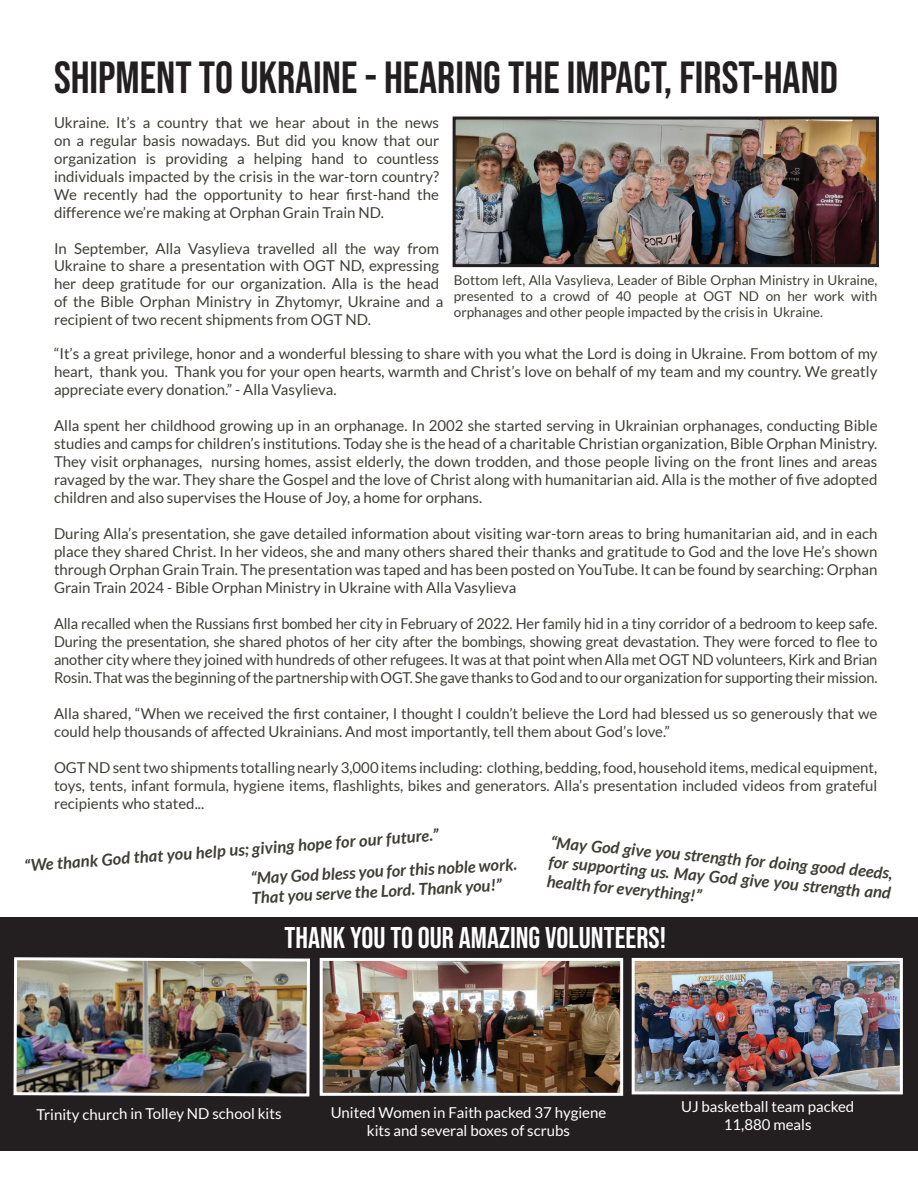
<style>
.page{position:relative;width:918px;height:1188px;background:#fff}
.page>*{position:absolute;margin:0;border:0;box-sizing:border-box;transform-origin:0 0}
.t1{font:45px "Bebas Neue";color:#231f20}
.t2{font:30px "Bebas Neue";color:#fff}
.t3{font:italic 700 16.5px/19.6px "Lato";color:#3f3e36;text-align:justify}
.t4{font:15px/18px "Lato";color:#3f3e36;text-align:justify}
.t5{font:15px/18px "Lato";color:#fff;text-align:center}
.t6{font:13.5px/16.2px "Lato";color:#3f3e36;text-align:justify}
</style>
<div class="page">
<div style="left:0;top:917px;width:918px;height:233px;background:#231f20"></div>
<img style="left:13px;top:957px;width:297px;height:140px">
<img style="left:324px;top:962px;width:295px;height:130px">
<div style="left:320px;top:958px;width:303px;height:138px;border:3px solid #fff"></div>
<img style="left:636px;top:962px;width:263px;height:128px">
<div style="left:632px;top:958px;width:271px;height:136px;border:3px solid #fff"></div>
<img style="left:457px;top:121px;width:418px;height:142px">
<div style="left:453px;top:117px;width:426px;height:150px;border:3px solid #231f20"></div>
<h1 class="t1" style="left:54px;top:52px;width:786px">SHIPMENT TO UKRAINE - HEARING THE IMPACT, FIRST-HAND</h1>
<p class="t4" style="left:54px;top:113px;width:387px">Ukraine. It’s a country that we hear about in the news on a regular basis nowadays. But did you know that our organization is providing a helping hand to countless individuals impacted by the crisis in the war-torn country?<br>We recently had the opportunity to hear first-hand the difference we’re making at Orphan Grain Train ND.</p>
<p class="t4" style="left:54px;top:239px;width:387px">In September, Alla Vasylieva travelled all the way from</p>
<p class="t4" style="left:54px;top:256px;width:391px;text-align:left">Ukraine to share a presentation with OGT ND, expressing her deep gratitude for our organization. Alla is the head of the Bible Orphan Ministry in Zhytomyr, Ukraine and a recipient of two recent shipments from OGT ND.</p>
<p class="t4" style="left:54px;top:345px;width:825px">“It’s a great privilege, honor and a wonderful blessing to share with you what the Lord is doing in Ukraine. From bottom of my heart, thank you. Thank you for your open hearts, warmth and Christ’s love on behalf of my team and my country. We greatly appreciate every donation.” - Alla Vasylieva.</p>
<p class="t4" style="left:54px;top:417px;width:825px">Alla spent her childhood growing up in an orphanage. In 2002 she started serving in Ukrainian orphanages, conducting Bible studies and camps for children’s institutions. Today she is the head of a charitable Christian organization, Bible Orphan Ministry.<br>They visit orphanages, nursing homes, assist elderly, the down trodden, and those people living on the front lines and areas ravaged by the war. They share the Gospel and the love of Christ along with humanitarian aid. Alla is the mother of five adopted children and also supervises the House of Joy, a home for orphans.</p>
<p class="t4" style="left:54px;top:525px;width:825px">During Alla’s presentation, she gave detailed information about visiting war-torn areas to bring humanitarian aid, and in each place they shared Christ. In her videos, she and many others shared their thanks and gratitude to God and the love He’s shown through Orphan Grain Train. The presentation was taped and has been posted on YouTube. It can be found by searching: Orphan Grain Train 2024 - Bible Orphan Ministry in Ukraine with Alla Vasylieva</p>
<p class="t4" style="left:54px;top:615px;width:825px">Alla recalled when the Russians first bombed her city in February of 2022. Her family hid in a tiny corridor of a bedroom to keep safe.<br>During the presentation, she shared photos of her city after the bombings, showing great devastation. They were forced to flee to another city where they joined with hundreds of other refugees. It was at that point when Alla met OGT ND volunteers, Kirk and Brian Rosin. That was the beginning of the partnership with OGT. She gave thanks to God and to our organization for supporting their mission.</p>
<p class="t4" style="left:54px;top:705px;width:825px">Alla shared, “When we received the first container, I thought I couldn’t believe the Lord had blessed us so generously that we could help thousands of affected Ukrainians. And most importantly, tell them about God’s love.”</p>
<p class="t4" style="left:54px;top:759px;width:825px">OGT ND sent two shipments totalling nearly 3,000 items including: clothing, bedding, food, household items, medical equipment, toys, tents, infant formula, hygiene items, flashlights, bikes and generators. Alla’s presentation included videos from grateful recipients who stated...</p>
<p class="t6" style="left:454px;top:272px;width:425px">Bottom left, Alla Vasylieva, Leader of Bible Orphan Ministry in Ukraine, presented to a crowd of 40 people at OGT ND on her work with orphanages and other people impacted by the crisis in Ukraine.</p>
<p class="t3" style="left:24px;top:855px;width:417px;rotate:-4deg">“We thank God that you help us; giving hope for our future.”</p>
<p class="t3" style="left:551px;top:833px;width:345px;rotate:5deg">“May God give you strength for doing good deeds, for supporting us. May God give you strength and health for everything!”</p>
<p class="t3" style="left:250px;top:868px;width:268px;rotate:-3deg">“May God bless you for this noble work.<br>That you serve the Lord. Thank you!”</p>
<h2 class="t2" style="left:285px;top:921px;width:383px">THANK YOU TO OUR AMAZING VOLUNTEERS!</h2>
<p class="t5" style="left:36px;top:1105px;width:247px">Trinity church in Tolley ND school kits</p>
<p class="t5" style="left:681px;top:1097px;width:175px">UJ basketball team packed<br>11,880 meals</p>
<p class="t5" style="left:331px;top:1103px;width:277px">United Women in Faith packed 37 hygiene kits and several boxes of scrubs</p>
</div>
